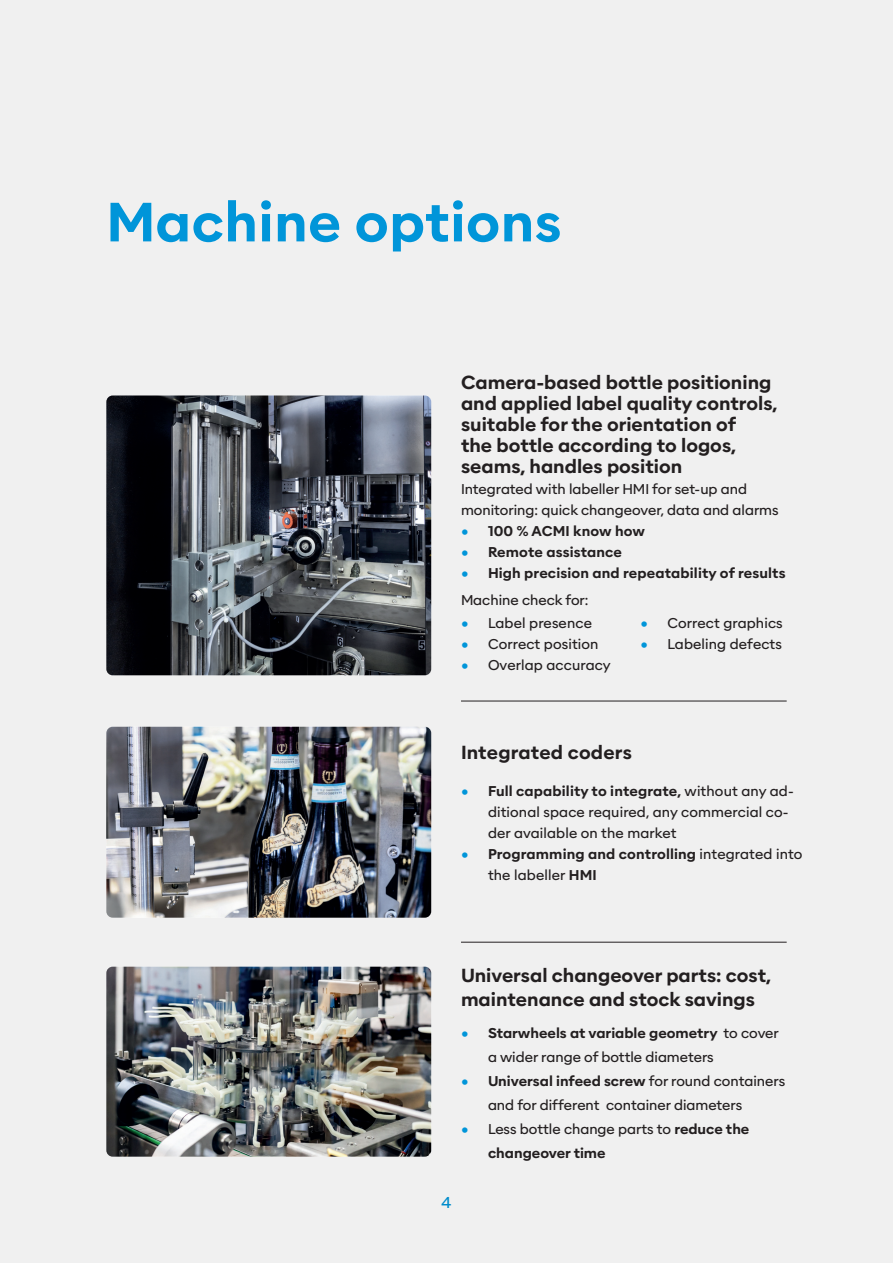
<style>
.page{position:relative;width:893px;height:1263px;background:#ebebea}
.page>*{position:absolute;margin:0;border:0;box-sizing:border-box;transform-origin:0 0}
.t1{font:600 52.5px "Alaska";letter-spacing:.01em;color:#0095d9}
.t2{font:600 18px/21px "Alaska";color:#231f20}
.t3{font:15px "Alaska";color:#0095d9}
.t4{font:13.5px/21px "Alaska";color:#231f20}
.t5{font:600 13.5px/26.8px "Alaska";letter-spacing:.01em;color:#231f20}
.s1{font-size:15px;color:#0095d9}
.s2{font-weight:400}
.s3{font-weight:600;font-size:15px;color:#0095d9}
.s4{font-weight:600}
</style>
<div class="page">
<img style="left:106px;top:727px;width:325px;height:191px">
<hr style="left:461px;top:701px;width:326px;height:1px;background:#231f20">
<hr style="left:461px;top:942px;width:326px;height:1px;background:#231f20">
<img style="left:106px;top:395px;width:325px;height:280px">
<img style="left:106px;top:967px;width:325px;height:190px">
<h1 class="t1" style="left:106px;top:187px;width:457px">Machine options</h1>
<h2 class="t2" style="left:461px;top:371px;width:318px">Camera-based bottle positioning and applied label quality controls, suitable for the orientation of<br>the bottle according to logos, seams, handles position</h2>
<p class="t4" style="left:461px;top:478px;width:319px">Integrated with labeller HMI for set-up and monitoring: quick changeover, data and alarms</p>
<p class="t5" style="left:461px;top:517px;width:186px"><span class="s1">•</span> 100 % ACMI know how</p>
<p class="t5" style="left:461px;top:538px;width:163px"><span class="s1">•</span> Remote assistance</p>
<p class="t5" style="left:461px;top:559px;width:326px"><span class="s1">•</span> High precision and repeatability of results<br><span class="s2">Machine check for:</span></p>
<p class="t4" style="left:461px;top:612px;width:132px"><span class="s3">•</span> Label presence</p>
<p class="t4" style="left:461px;top:633px;width:139px"><span class="s3">•</span> Correct position</p>
<p class="t4" style="left:461px;top:654px;width:151px"><span class="s3">•</span> Overlap accuracy</p>
<p class="t4" style="left:640px;top:612px;width:144px"><span class="s3">•</span> Correct graphics</p>
<p class="t4" style="left:640px;top:633px;width:143px"><span class="s3">•</span> Labeling defects</p>
<h2 class="t2" style="left:461px;top:741px;width:172px">Integrated coders</h2>
<p class="t4" style="left:488px;top:780px;width:307px;text-indent:-27px"><span class="s3">•</span> <span class="s4">Full capability to integrate,</span> without any ad&shy;ditional space required, any commercial co&shy;der available on the market</p>
<p class="t5" style="left:488px;top:843px;width:316px;line-height:21px;text-indent:-27px"><span class="s1">•</span> Programming and controlling <span class="s2">integrated into the labeller</span> HMI</p>
<h2 class="t2" style="left:461px;top:962px;width:312px;line-height:24px">Universal changeover parts: cost, maintenance and stock savings</h2>
<p class="t4" style="left:488px;top:1021px;width:292px;line-height:24px;text-indent:-27px"><span class="s3">•</span> <span class="s4">Starwheels at variable geometry</span> to cover a wider range of bottle diameters</p>
<p class="t4" style="left:488px;top:1069px;width:299px;line-height:24px;text-indent:-27px"><span class="s3">•</span> <span class="s4">Universal infeed screw</span> for round containers and for different container diameters</p>
<p class="t4" style="left:488px;top:1117px;width:263px;line-height:24px;text-indent:-27px"><span class="s3">•</span> Less bottle change parts to <span class="s4">reduce the changeover time</span></p>
<p class="t3" style="left:442px;top:1192px;width:11px">4</p>
</div>
